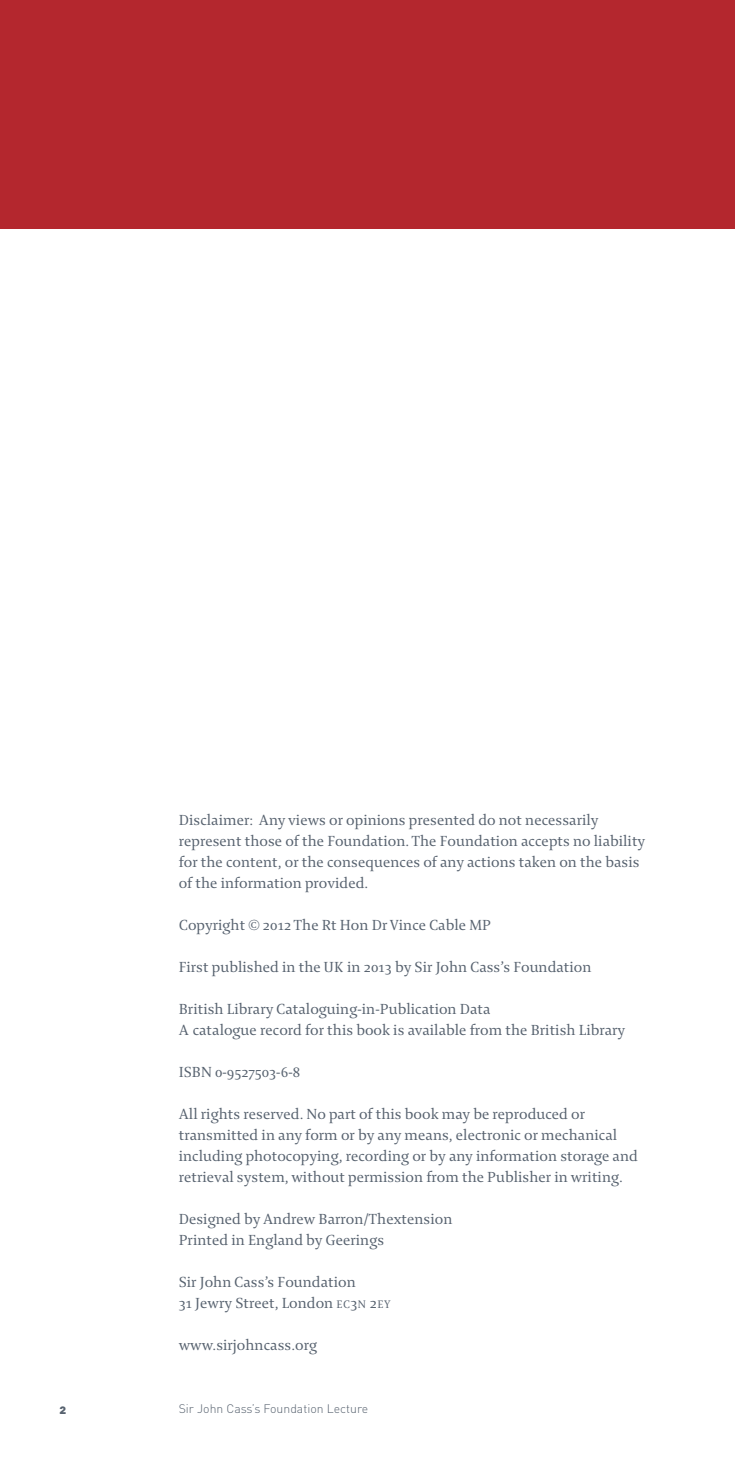
<style>
.page{position:relative;width:735px;height:1474px;background:#fff}
.page>*{position:absolute;margin:0;border:0;box-sizing:border-box;transform-origin:0 0}
.t1{font:15.75px/21px "Enigma 2";color:#57626f}
.t2{font:300 12.25px "DIN";color:#57626f}
.t3{font:12.25px "DIN Black Alternate";color:#57626f}
.s1{font-size:11.9px}
</style>
<div class="page">
<div style="left:0;top:0;width:734px;height:228px;background:#b4272e"></div>
<p class="t1" style="left:179px;top:811px;width:468px">Disclaimer: Any views or opinions presented do not necessarily represent those of the Foundation. The Foundation accepts no liability for the content, or the consequences of any actions taken on the basis of the information provided.</p>
<p class="t1" style="left:179px;top:916px;width:313px">Copyright © 2012 The Rt Hon Dr Vince Cable MP</p>
<p class="t1" style="left:179px;top:958px;width:414px">First published in the UK in 2013 by Sir John Cass’s Foundation</p>
<p class="t1" style="left:179px;top:1000px;width:448px">British Library Cataloguing-in-Publication Data<br>A catalogue record for this book is available from the British Library</p>
<p class="t1" style="left:179px;top:1063px;width:123px">ISBN 0-9527503-6-8</p>
<p class="t1" style="left:179px;top:1105px;width:460px">All rights reserved. No part of this book may be reproduced or transmitted in any form or by any means, electronic or mechanical including photocopying, recording or by any information storage and retrieval system, without permission from the Publisher in writing.</p>
<p class="t1" style="left:179px;top:1210px;width:275px">Designed by Andrew Barron/Thextension<br>Printed in England by Geerings</p>
<p class="t1" style="left:179px;top:1273px;width:213px">Sir John Cass’s Foundation<br>31 Jewry Street, London <span class="s1">EC</span>3<span class="s1">N</span> 2<span class="s1">Ey</span></p>
<p class="t1" style="left:179px;top:1336px;width:140px">www.sirjohncass.org</p>
<p class="t3" style="left:60px;top:1402px;width:9px">2</p>
<p class="t2" style="left:179px;top:1401px;width:191px">Sir John Cass’s Foundation Lecture</p>
</div>
